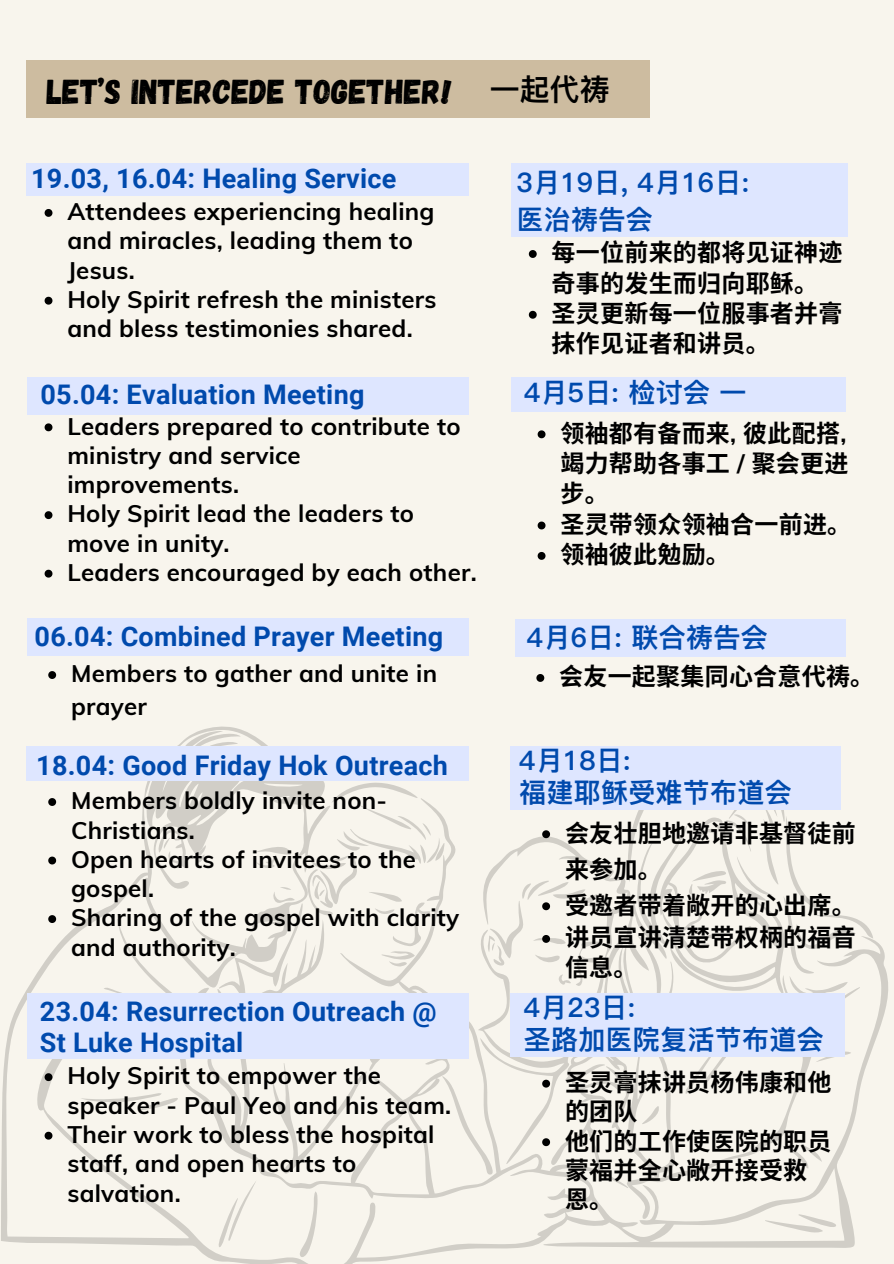
<style>
.page{position:relative;width:894px;height:1264px;background:#fff}
.page>*{position:absolute;margin:0;border:0;box-sizing:border-box;transform-origin:0 0}
.t1{font:34.5px "Gagalin";color:#000}
.t2{font:30px ".Ping Fang SC Semibold";color:#000}
.t3{font:700 27px/31.5px "Roboto";letter-spacing:.01em;color:#004aad}
.t4{font:27px/31.5px ".Ping Fang SC Semibold";letter-spacing:.01em;color:#004aad}
.t5{font:700 24px/29.2px "Muli";letter-spacing:.01em;color:#000}
.t6{font:700 24px/30.3px "Noto Sans CJ Ksc";letter-spacing:.01em;color:#000}
.s1{font-family:"Muli"}
</style>
<div class="page">
<div style="left:0;top:0;width:893px;height:1263px;background:#f8f5ed"></div>
<div style="left:27px;top:61px;width:622px;height:57px;background:#cdbca0"></div>
<div style="left:27px;top:618px;width:441px;height:37px;background:#dee6ff"></div>
<div style="left:27px;top:163px;width:441px;height:32px;background:#dee6ff"></div>
<div style="left:27px;top:377px;width:441px;height:37px;background:#dee6ff"></div>
<svg style="left:1px;top:726px;width:887px;height:537px"></svg>
<div style="left:27px;top:746px;width:441px;height:34px;background:#dee6ff"></div>
<div style="left:27px;top:993px;width:441px;height:66px;background:#dee6ff"></div>
<svg style="left:48px;top:671px;width:8px;height:8px"></svg>
<svg style="left:45px;top:209px;width:7px;height:8px"></svg>
<svg style="left:45px;top:297px;width:7px;height:7px"></svg>
<svg style="left:45px;top:423px;width:7px;height:8px"></svg>
<svg style="left:45px;top:511px;width:7px;height:8px"></svg>
<svg style="left:45px;top:569px;width:7px;height:8px"></svg>
<svg style="left:48px;top:798px;width:8px;height:8px"></svg>
<svg style="left:48px;top:856px;width:8px;height:8px"></svg>
<svg style="left:48px;top:915px;width:8px;height:8px"></svg>
<svg style="left:45px;top:1073px;width:7px;height:8px"></svg>
<svg style="left:45px;top:1131px;width:7px;height:8px"></svg>
<div style="left:515px;top:619px;width:330px;height:37px;background:#dee6ff"></div>
<div style="left:510px;top:163px;width:337px;height:74px;background:#dee6ff"></div>
<div style="left:510px;top:377px;width:335px;height:34px;background:#dee6ff"></div>
<svg style="left:536px;top:674px;width:8px;height:8px"></svg>
<svg style="left:528px;top:250px;width:8px;height:8px"></svg>
<svg style="left:528px;top:311px;width:8px;height:8px"></svg>
<svg style="left:537px;top:430px;width:8px;height:8px"></svg>
<svg style="left:537px;top:521px;width:8px;height:8px"></svg>
<svg style="left:537px;top:552px;width:8px;height:8px"></svg>
<svg style="left:80px;top:731px;width:793px;height:528px"></svg>
<h2 class="t1" style="left:47px;top:69px;width:406px">LET’S INTERCEDE TOGETHER!</h2>
<h1 class="t2" style="left:489px;top:68px;width:121px">一起代祷</h1>
<p class="t3" style="left:31px;top:163px;width:367px">19.03, 16.04: Healing Service</p>
<p class="t5" style="left:67px;top:196px;width:368px">Attendees experiencing healing and miracles, leading them to<br>Jesus.</p>
<h2 class="t5" style="left:67px;top:284px;width:370px">Holy Spirit refresh the ministers and bless testimonies shared.</h2>
<p class="t3" style="left:40px;top:379px;width:325px">05.04: Evaluation Meeting</p>
<p class="t5" style="left:67px;top:411px;width:394px">Leaders prepared to contribute to ministry and service improvements.</p>
<p class="t5" style="left:67px;top:499px;width:348px">Holy Spirit lead the leaders to move in unity.</p>
<h4 class="t5" style="left:67px;top:557px;width:411px">Leaders encouraged by each other.</h4>
<h3 class="t3" style="left:35px;top:621px;width:410px">06.04: Combined Prayer Meeting</h3>
<p class="t5" style="left:71px;top:657px;width:367px;line-height:32.7px">Members to gather and unite in prayer</p>
<h3 class="t3" style="left:36px;top:749px;width:413px">18.04: Good Friday Hok Outreach</h3>
<p class="t5" style="left:71px;top:785px;width:317px">Members boldly invite non-<br>Christians.</p>
<p class="t5" style="left:71px;top:844px;width:346px">Open hearts of invitees to the gospel.</p>
<p class="t5" style="left:71px;top:902px;width:389px">Sharing of the gospel with clarity and authority.</p>
<p class="t3" style="left:40px;top:995px;width:398px">23.04: Resurrection Outreach @<br>St Luke Hospital</p>
<h3 class="t5" style="left:67px;top:1060px;width:385px">Holy Spirit to empower the speaker - Paul Yeo and his team.</h3>
<h4 class="t5" style="left:67px;top:1119px;width:368px">Their work to bless the hospital staff, and open hearts to salvation.</h4>
<p class="t4" style="left:516px;top:164px;width:234px;line-height:37.2px">3月 19日, 4月 16日:医治祷告会</p>
<p class="t6" style="left:551px;top:236px;width:292px">每一位前来的都将见证神迹奇事的发生而归向耶稣。</p>
<h3 class="t6" style="left:551px;top:297px;width:292px">圣灵更新每一位服事者并膏抹作见证者和讲员。</h3>
<p class="t4" style="left:524px;top:376px;width:221px">4月5日: 检讨会一</p>
<p class="t6" style="left:560px;top:416px;width:289px;text-align:justify">领袖都有备而来<span class="s1">,</span> 彼此配搭<span class="s1">,</span>竭力帮助各事工 <span class="s1">/</span> 聚会更进步。</p>
<p class="t6" style="left:560px;top:507px;width:292px">圣灵带领众领袖合一前进。</p>
<h4 class="t6" style="left:560px;top:538px;width:171px">领袖彼此勉励。</h4>
<p class="t4" style="left:527px;top:621px;width:242px">4月 6日 : 联合祷告会</p>
<p class="t6" style="left:559px;top:660px;width:316px">会友一起聚集同心合意代祷。</p>
<h3 class="t4" style="left:519px;top:745px;width:274px">4月 18日:<br>福建耶稣受难节布道会</h3>
<p class="t6" style="left:565px;top:813px;width:292px;line-height:36px">会友壮胆地邀请非基督徒前来参加。</p>
<p class="t6" style="left:565px;top:888px;width:292px">受邀者带着敞开的心出席。</p>
<p class="t6" style="left:565px;top:921px;width:290px;line-height:29.2px">讲员宣讲清楚带权柄的福音信息。</p>
<p class="t4" style="left:523px;top:991px;width:301px">4月23日:<br>圣路加医院复活节布道会</p>
<h4 class="t6" style="left:565px;top:1066px;width:268px;line-height:29.2px">圣灵膏抹讲员杨伟康和他的团队</h4>
<p class="t6" style="left:565px;top:1124px;width:268px;line-height:29.2px">他们的工作使医院的职员蒙福并全心敞开接受救恩。</p>
</div>
